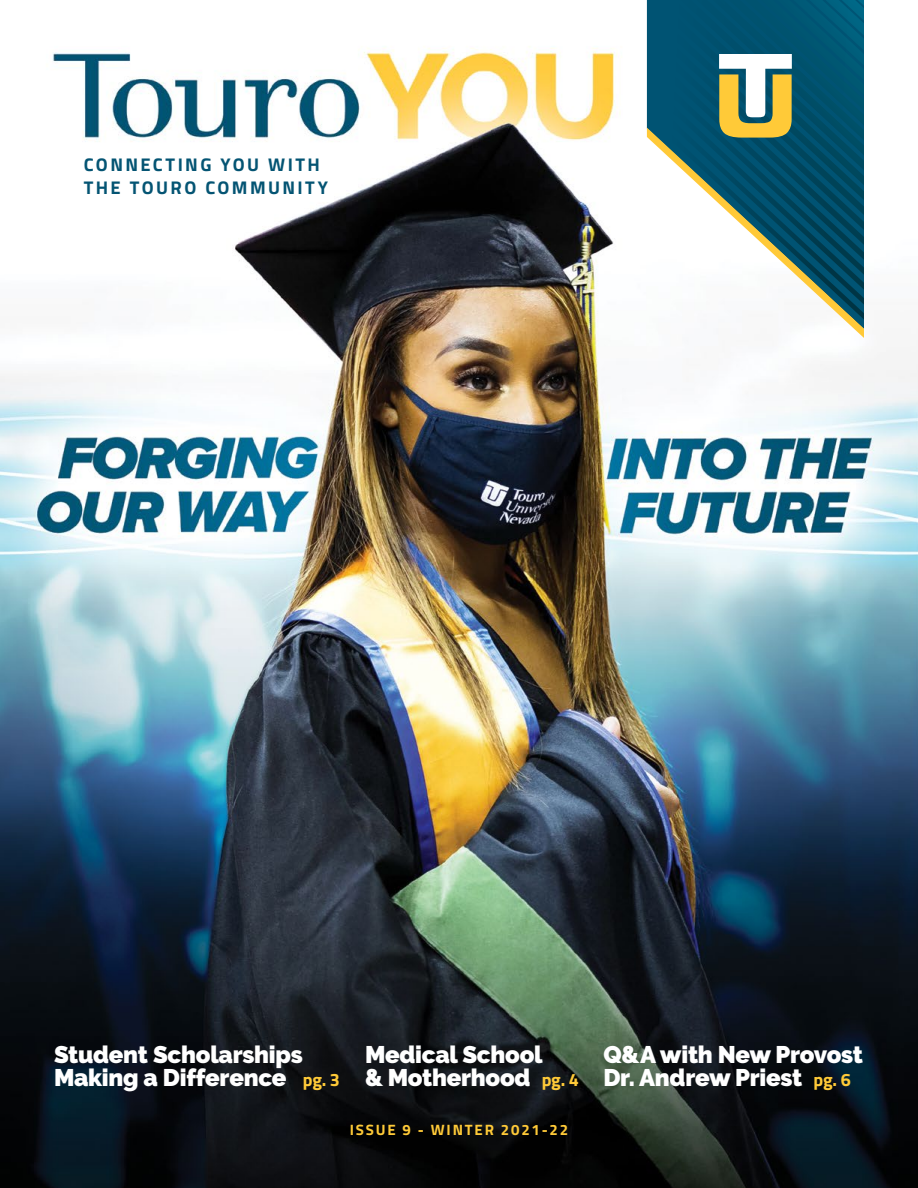
<style>
.page{position:relative;width:918px;height:1188px;background:#fff}
.page>*{position:absolute;margin:0;border:0;box-sizing:border-box;transform-origin:0 0}
.Copy{font:900 24px/22.5px "Raleway";letter-spacing:-.01em;color:#fff}
.Copy_White{font:700 18.3px/22.4px "Titillium Web";letter-spacing:.13em;color:#045473}
.Copy_White-2{font:700 15px "Titillium Web";letter-spacing:.12em;color:#ffca38}
.s1{font-family:"Titillium Web";font-weight:700;font-size:18px;color:#ffca38}
</style>
<div class="page">
<img style="left:0;top:0;width:918px;height:1188px">
<svg style="left:647px;top:329px;width:217px;height:9px"></svg>
<svg style="left:647px;top:0;width:217px;height:329px"></svg>
<p class="Copy_White" style="left:84px;top:153px;width:246px">CONNECTING YOU WITH<br>THE TOURO COMMUNITY</p>
<p class="Copy" style="left:54px;top:1044px;width:288px">Student Scholarships<br>Making a Difference <span class="s1">pg. 3</span></p>
<p class="Copy" style="left:365px;top:1044px;width:179px">Medical School</p>
<p class="Copy" style="left:365px;top:1066px;width:215px">&amp; Motherhood <span class="s1">pg. 4</span></p>
<p class="Copy_White-2" style="left:350px;top:1119px;width:220px">ISSUE 9 - WINTER 2021-22</p>
<p class="Copy" style="left:603px;top:1044px;width:261px">Q&amp;A with New Provost<br>Dr. Andrew Priest <span class="s1">pg. 6</span></p>
</div>
